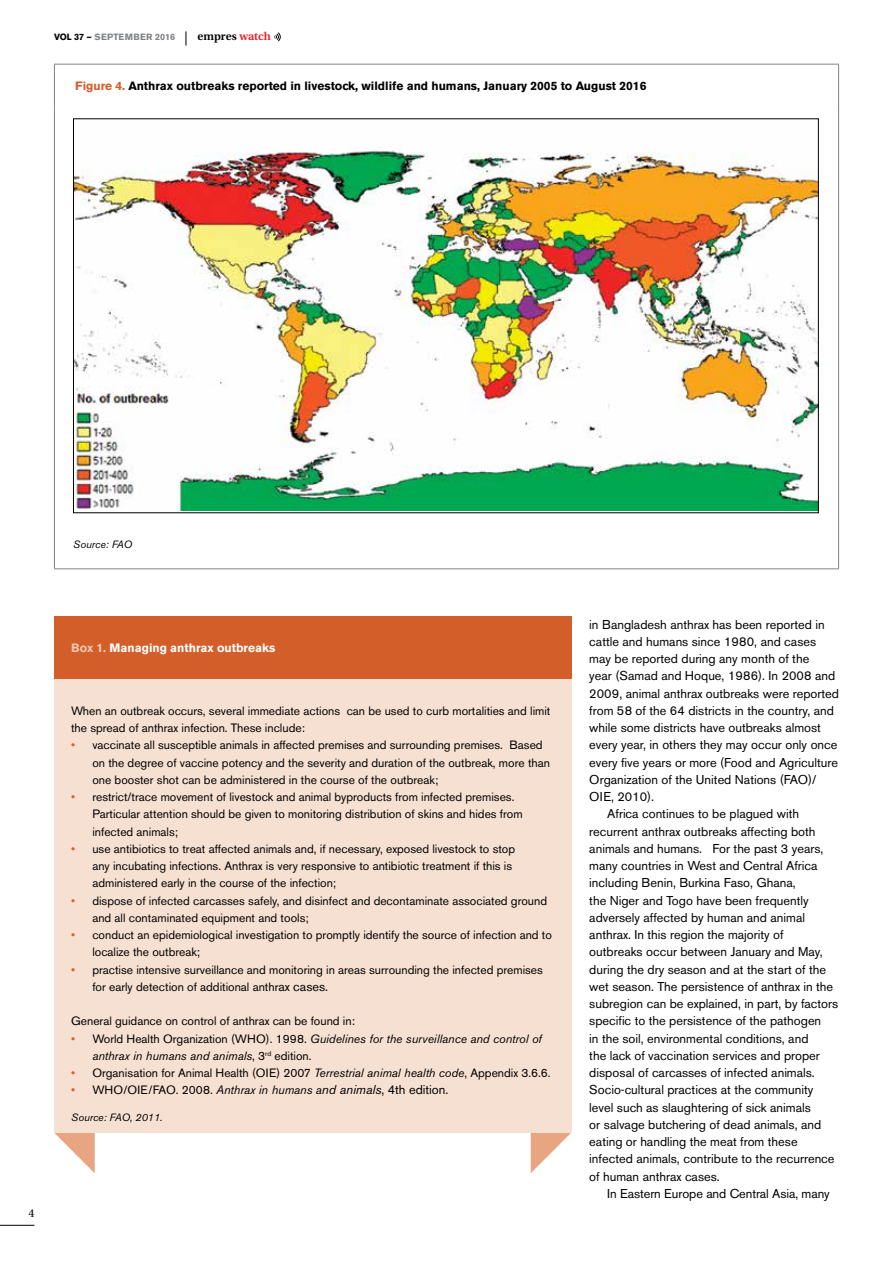
<style>
.page{position:relative;width:893px;height:1263px;background:#fff}
.page>*{position:absolute;margin:0;border:0;box-sizing:border-box;transform-origin:0 0}
.t1{font:12.75px "Akzidenz Grotesk BE";color:#000}
.t2{font:12px/17.2px "Akzidenz Grotesk BE";color:#000}
.t3{font:italic 12px/17.2px "Akzidenz Grotesk BE";color:#000}
.t4{font:700 12px "Akzidenz Grotesk BE";color:#000}
.t5{font:700 12px "Akzidenz Grotesk BE";color:#fff}
.t6{font:12px "Utopia Std";color:#000}
.t7{font:italic 10.5px "Akzidenz Grotesk BE";color:#000}
.t8{font:700 9px "Akzidenz Grotesk BE";color:#808285}
.s1{color:#000}
.s2{font-family:"Utopia Std";font-weight:400;font-size:15px;color:#000}
.s3{font-family:"Utopia Std";font-weight:600;font-size:12px;color:#000}
.s4{font-family:"Utopia Std";font-weight:600;font-size:12px;color:#ed1d24}
.s5{color:#d45e29}
.s6{color:#efc7ad}
.s7{font-size:12.75px}
.s8{font-style:normal;color:#d45e29}
.s9{font-style:normal}
.s10{font-style:italic}
.s11{font-style:italic;font-size:12.75px}
</style>
<div class="page">
<svg style="left:274px;top:32px;width:7px;height:10px"></svg>
<hr style="left:0;top:1225px;width:34px;height:1px;background:#000">
<svg style="left:531px;top:1132px;width:40px;height:41px"></svg>
<svg style="left:54px;top:1132px;width:41px;height:41px"></svg>
<div style="left:54px;top:616px;width:517px;height:516px;background:#f6e0d1"></div>
<div style="left:54px;top:616px;width:517px;height:63px;background:#d45e29"></div>
<hr style="left:54px;top:64px;width:785px;height:1px;background:#808285">
<hr style="left:54px;top:65px;width:1px;height:42px;background:#808285">
<hr style="left:838px;top:65px;width:1px;height:42px;background:#808285">
<hr style="left:54px;top:107px;width:1px;height:461px;background:#808285">
<hr style="left:838px;top:107px;width:1px;height:461px;background:#808285">
<hr style="left:54px;top:568px;width:785px;height:1px;background:#808285">
<img style="left:75px;top:144px;width:742px;height:366px">
<p class="t8" style="left:54px;top:32px;width:218px"><span class="s1">VOL 37 —</span> September 2016 <span class="s2">|</span> <span class="s3">empres</span> <span class="s4">watch</span></p>
<p class="t4" style="left:75px;top:79px;width:573px"><span class="s5">Figure 4.</span> Anthrax outbreaks reported in livestock, wildlife and humans, January 2005 to August 2016</p>
<p class="t7" style="left:73px;top:538px;width:60px">Source: FAO</p>
<p class="t6" style="left:28px;top:1206px;width:7px">4</p>
<p class="t5" style="left:71px;top:641px;width:206px"><span class="s6">Box 1.</span> Managing anthrax outbreaks</p>
<p class="t2" style="left:71px;top:702px;width:481px">When an outbreak occurs, several immediate actions can be used to curb mortalities and limit the spread of anthrax infection. These include:</p>
<p class="t2" style="left:92px;top:736px;width:459px;text-indent:-21px"><span class="s5">•</span> vaccinate all susceptible animals in affected premises and surrounding premises. Based on the degree of vaccine potency and the severity and duration of the outbreak, more than one booster shot can be administered in the course of the outbreak;</p>
<p class="t2" style="left:92px;top:788px;width:432px;text-indent:-21px"><span class="s5">•</span> restrict/trace movement of livestock and animal byproducts from infected premises.<br>Particular attention should be given to monitoring distribution of skins and hides from infected animals;</p>
<p class="t2" style="left:92px;top:840px;width:424px;text-indent:-21px"><span class="s5">•</span> use antibiotics to treat affected animals and, if necessary, exposed livestock to stop any incubating infections. Anthrax is very responsive to antibiotic treatment if this is administered early in the course of the infection;</p>
<p class="t2" style="left:92px;top:892px;width:456px;text-indent:-21px"><span class="s5">•</span> dispose of infected carcasses safely, and disinfect and decontaminate associated ground and all contaminated equipment and tools;</p>
<p class="t2" style="left:92px;top:926px;width:461px;text-indent:-21px"><span class="s5">•</span> conduct an epidemiological investigation to promptly identify the source of infection and to localize the outbreak;</p>
<p class="t2" style="left:92px;top:961px;width:452px;text-indent:-21px"><span class="s5">•</span> practise intensive surveillance and monitoring in areas surrounding the infected premises for early detection of additional anthr<span class="s7">ax cases.</span></p>
<p class="t2" style="left:71px;top:1012px;width:285px">General guidance on control of anthrax can be found in:</p>
<p class="t3" style="left:92px;top:1030px;width:451px;text-indent:-21px"><span class="s8">•</span> <span class="s9">World Health Organization (WHO). 1998.</span> Guidelines for the surveillance and control of anthrax in humans and animals<span class="s9">, 3</span><sup>rd</sup> <span class="s9">edition.</span></p>
<p class="t2" style="left:71px;top:1064px;width:481px"><span class="s5">•</span> Organisation for Animal Health (OIE) 2007 <span class="s10">Terrestrial animal health code</span>, Appendix 3.6.6.</p>
<p class="t2" style="left:71px;top:1081px;width:379px"><span class="s5">•</span> WHO/OIE/FAO. 2008. <span class="s10">Anthrax in humans a</span><span class="s11">nd animals</span><span class="s7">, 4th edition.</span></p>
<p class="t7" style="left:71px;top:1111px;width:93px">Source: FAO, 2011.</p>
<p class="t1" style="left:589px;top:616px;width:237px">in Bangladesh anthrax has been reported in</p>
<p class="t1" style="left:589px;top:634px;width:228px">cattle and humans since 1980, and cases</p>
<p class="t1" style="left:589px;top:651px;width:221px">may be reported during any month of the</p>
<p class="t1" style="left:589px;top:668px;width:247px">year (Samad and Hoque, 1986). In 2008 and</p>
<p class="t1" style="left:589px;top:685px;width:251px">2009, animal anthrax outbreaks were reported</p>
<p class="t1" style="left:589px;top:703px;width:246px">from 58 of the 64 districts in the country, and</p>
<p class="t1" style="left:589px;top:720px;width:233px">while some districts have outbreaks almost</p>
<p class="t1" style="left:589px;top:737px;width:250px">every year, in others they may occur only once</p>
<p class="t1" style="left:589px;top:754px;width:250px">every five years or more (Food and Agriculture</p>
<p class="t1" style="left:589px;top:772px;width:229px">Organization of the United Nations (FAO)/</p>
<p class="t1" style="left:589px;top:789px;width:66px">OIE, 2010).</p>
<p class="t1" style="left:607px;top:806px;width:193px">Africa continues to be plagued with</p>
<p class="t1" style="left:589px;top:824px;width:228px">recurrent anthrax outbreaks affecting both</p>
<p class="t1" style="left:589px;top:841px;width:236px">animals and humans. For the past 3 years,</p>
<p class="t1" style="left:589px;top:858px;width:230px">many countries in West and Central Africa</p>
<p class="t1" style="left:589px;top:875px;width:208px">including Benin, Burkina Faso, Ghana,</p>
<p class="t1" style="left:589px;top:893px;width:221px">the Niger and Togo have been frequently</p>
<p class="t1" style="left:589px;top:910px;width:217px">adversely affected by human and animal</p>
<p class="t1" style="left:589px;top:927px;width:196px">anthrax. In this region the majority of</p>
<p class="t1" style="left:589px;top:944px;width:235px">outbreaks occur between January and May,</p>
<p class="t1" style="left:589px;top:962px;width:238px">during the dry season and at the start of the</p>
<p class="t1" style="left:589px;top:979px;width:245px">wet season. The persistence of anthrax in the</p>
<p class="t1" style="left:589px;top:996px;width:250px">subregion can be explained, in part, by factors</p>
<p class="t1" style="left:589px;top:1013px;width:233px">specific to the persistence of the pathogen</p>
<p class="t1" style="left:589px;top:1031px;width:221px">in the soil, environmental conditions, and</p>
<p class="t1" style="left:589px;top:1048px;width:232px">the lack of vaccination services and proper</p>
<p class="t1" style="left:589px;top:1065px;width:227px">disposal of carcasses of infected animals.</p>
<p class="t1" style="left:589px;top:1082px;width:225px">Socio-cultural practices at the community</p>
<p class="t1" style="left:589px;top:1100px;width:223px">level such as slaughtering of sick animals</p>
<p class="t1" style="left:589px;top:1117px;width:233px">or salvage butchering of dead animals, and</p>
<p class="t1" style="left:589px;top:1134px;width:210px">eating or handling the meat from these</p>
<p class="t1" style="left:589px;top:1151px;width:247px">infected animals, contribute to the recurrence</p>
<p class="t1" style="left:589px;top:1169px;width:132px">of human anthrax cases.</p>
<p class="t1" style="left:607px;top:1186px;width:224px">In Eastern Europe and Central Asia, many</p>
</div>
